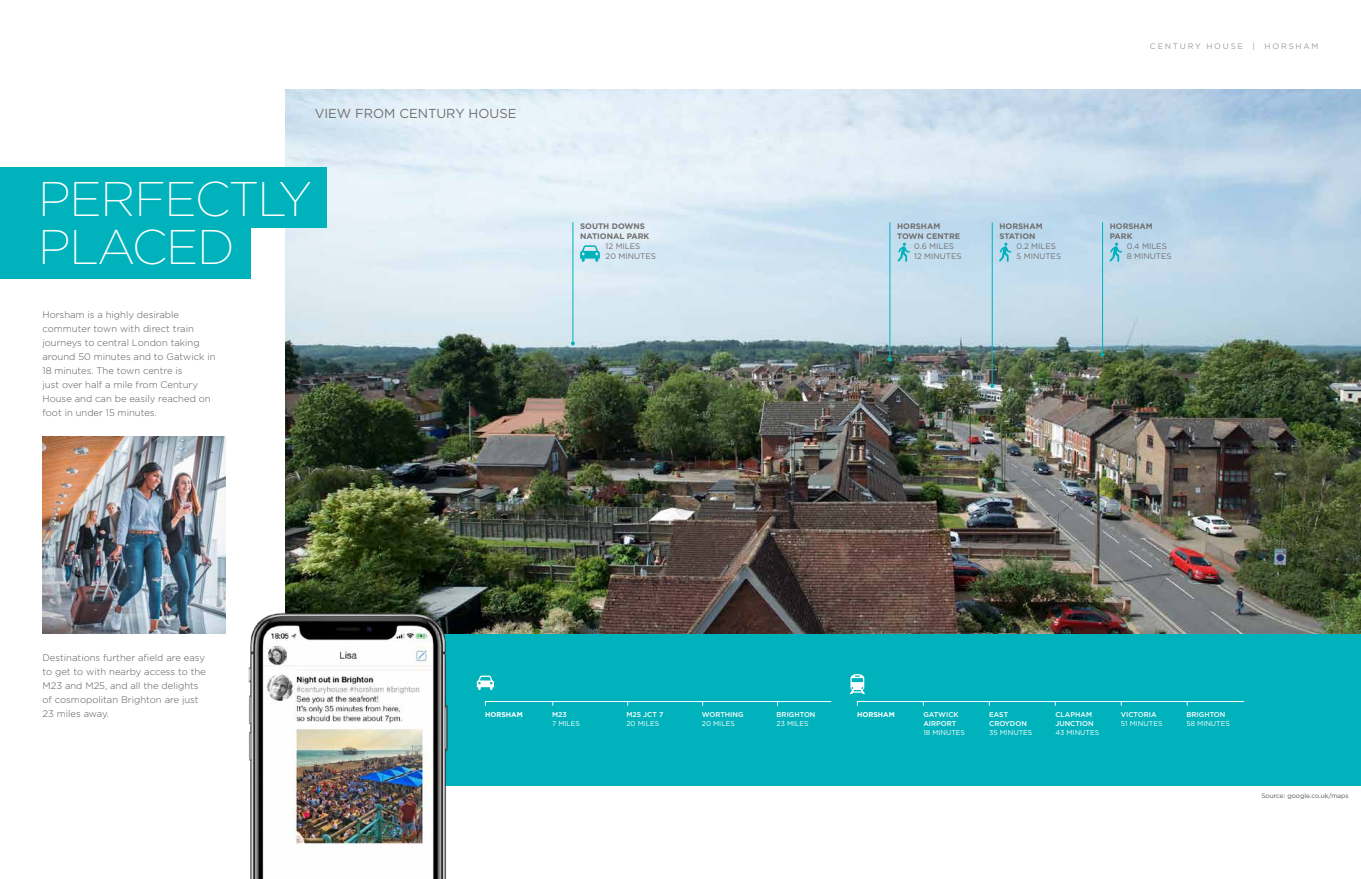
<style>
.page{position:relative;width:1361px;height:879px;background:#fff}
.page>*{position:absolute;margin:0;border:0;box-sizing:border-box;transform-origin:0 0}
.t1{font:200 48.6px/48.6px "Gotham";letter-spacing:-.025em;color:#fff}
.t2{font:13px "Gotham";color:#706f6f}
.t3{font:300 9.5px/14px "Gotham";color:#575756}
.t4{font:8px/10px "Gotham";color:#706f6f}
.t5{font:700 8px/10px "Gotham";color:#706f6f}
.t6{font:8px "Gotham";letter-spacing:.22em;color:#9d9d9c}
.t7{font:500 7px/8.7px "Gotham";color:#fff}
.t8{font:7px "Gotham";color:#fff}
.t9{font:700 7px "Gotham";color:#fff}
.t10{font:6.5px "Gotham";color:#575756}
</style>
<div class="page">
<div style="left:305px;top:167px;width:1056px;height:618px;background:#00b2bb"></div>
<img style="left:285px;top:89px;width:1076px;height:545px">
<img style="left:43px;top:437px;width:182px;height:197px">
<hr style="left:573px;top:222px;width:1px;height:121px;background:#00b2bb">
<svg style="left:571px;top:341px;width:4px;height:4px"></svg>
<svg style="left:580px;top:245px;width:20px;height:17px"></svg>
<div style="left:0;top:167px;width:326px;height:60px;background:#00b2bb"></div>
<div style="left:0;top:216px;width:250px;height:62px;background:#00b2bb"></div>
<img style="left:249px;top:613px;width:198px;height:266px">
<svg style="left:477px;top:675px;width:17px;height:15px"></svg>
<hr style="left:485px;top:701px;width:346px;height:1px;background:#fff">
<hr style="left:857px;top:701px;width:387px;height:1px;background:#fff">
<svg style="left:849px;top:674px;width:16px;height:20px"></svg>
<hr style="left:992px;top:222px;width:1px;height:164px;background:#00b2bb">
<svg style="left:990px;top:384px;width:4px;height:4px"></svg>
<hr style="left:889px;top:222px;width:1px;height:137px;background:#00b2bb">
<svg style="left:888px;top:357px;width:4px;height:4px"></svg>
<hr style="left:1102px;top:222px;width:1px;height:132px;background:#00b2bb">
<svg style="left:1100px;top:352px;width:4px;height:4px"></svg>
<svg style="left:999px;top:243px;width:12px;height:19px"></svg>
<svg style="left:897px;top:243px;width:13px;height:19px"></svg>
<svg style="left:1109px;top:243px;width:13px;height:19px"></svg>
<h2 class="t2" style="left:315px;top:105px;width:203px">VIEW FROM CENTURY HOUSE</h2>
<h1 class="t1" style="left:38px;top:173px;width:275px">PERFECTLY<br>PLACED</h1>
<p class="t3" style="left:43px;top:307px;width:175px">Horsham is a highly desirable commuter town with direct train journeys to central London taking around 50 minutes and to Gatwick in<br>18 minutes. The town centre is<br>just over half a mile from Century<br>House and can be easily reached on foot in under 15 minutes.</p>
<p class="t5" style="left:580px;top:221px;width:71px">SOUTH DOWNS<br>NATIONAL PARK</p>
<p class="t4" style="left:605px;top:241px;width:52px">12 MILES<br>20 MINUTES</p>
<p class="t6" style="left:1150px;top:41px;width:170px">CENTURY HOUSE | HORSHAM</p>
<p class="t5" style="left:897px;top:221px;width:65px">HORSHAM<br>TOWN CENTRE</p>
<p class="t4" style="left:914px;top:241px;width:49px">0.6 MILES<br>12 MINUTES</p>
<p class="t5" style="left:999px;top:221px;width:45px">HORSHAM<br>STATION</p>
<p class="t4" style="left:1016px;top:241px;width:46px">0.2 MILES<br>5 MINUTES</p>
<p class="t5" style="left:1109px;top:221px;width:45px">HORSHAM<br>PARK</p>
<p class="t4" style="left:1126px;top:241px;width:46px">0.4 MILES<br>8 MINUTES</p>
<p class="t3" style="left:43px;top:650px;width:165px">Destinations further afield are easy to get to with nearby access to the<br>M23 and M25, and all the delights of cosmopolitan Brighton are just<br>23 miles away.</p>
<p class="t9" style="left:485px;top:710px;width:39px">HORSHAM</p>
<p class="t7" style="left:552px;top:710px;width:16px">M23</p>
<p class="t8" style="left:552px;top:719px;width:29px">7 MILES</p>
<p class="t7" style="left:626px;top:710px;width:38px">M25 JCT 7</p>
<p class="t8" style="left:626px;top:719px;width:34px">20 MILES</p>
<p class="t7" style="left:702px;top:710px;width:43px">WORTHING</p>
<p class="t8" style="left:702px;top:719px;width:34px">20 MILES</p>
<p class="t7" style="left:776px;top:710px;width:40px">BRIGHTON</p>
<p class="t8" style="left:776px;top:719px;width:34px">23 MILES</p>
<p class="t9" style="left:857px;top:710px;width:39px">HORSHAM</p>
<p class="t7" style="left:923px;top:710px;width:37px">GATWICK<br>AIRPORT</p>
<p class="t8" style="left:923px;top:727px;width:43px">18 MINUTES</p>
<p class="t7" style="left:989px;top:710px;width:39px">EAST<br>CROYDON</p>
<p class="t8" style="left:989px;top:727px;width:45px">35 MINUTES</p>
<p class="t7" style="left:1055px;top:710px;width:40px">CLAPHAM<br>JUNCTION</p>
<p class="t8" style="left:1055px;top:727px;width:45px">43 MINUTES</p>
<p class="t7" style="left:1121px;top:710px;width:37px">VICTORIA</p>
<p class="t8" style="left:1121px;top:719px;width:43px">51 MINUTES</p>
<p class="t7" style="left:1186px;top:710px;width:40px">BRIGHTON</p>
<p class="t8" style="left:1186px;top:719px;width:45px">58 MINUTES</p>
<p class="t10" style="left:1261px;top:792px;width:89px">Source: google.co.uk/maps</p>
</div>
